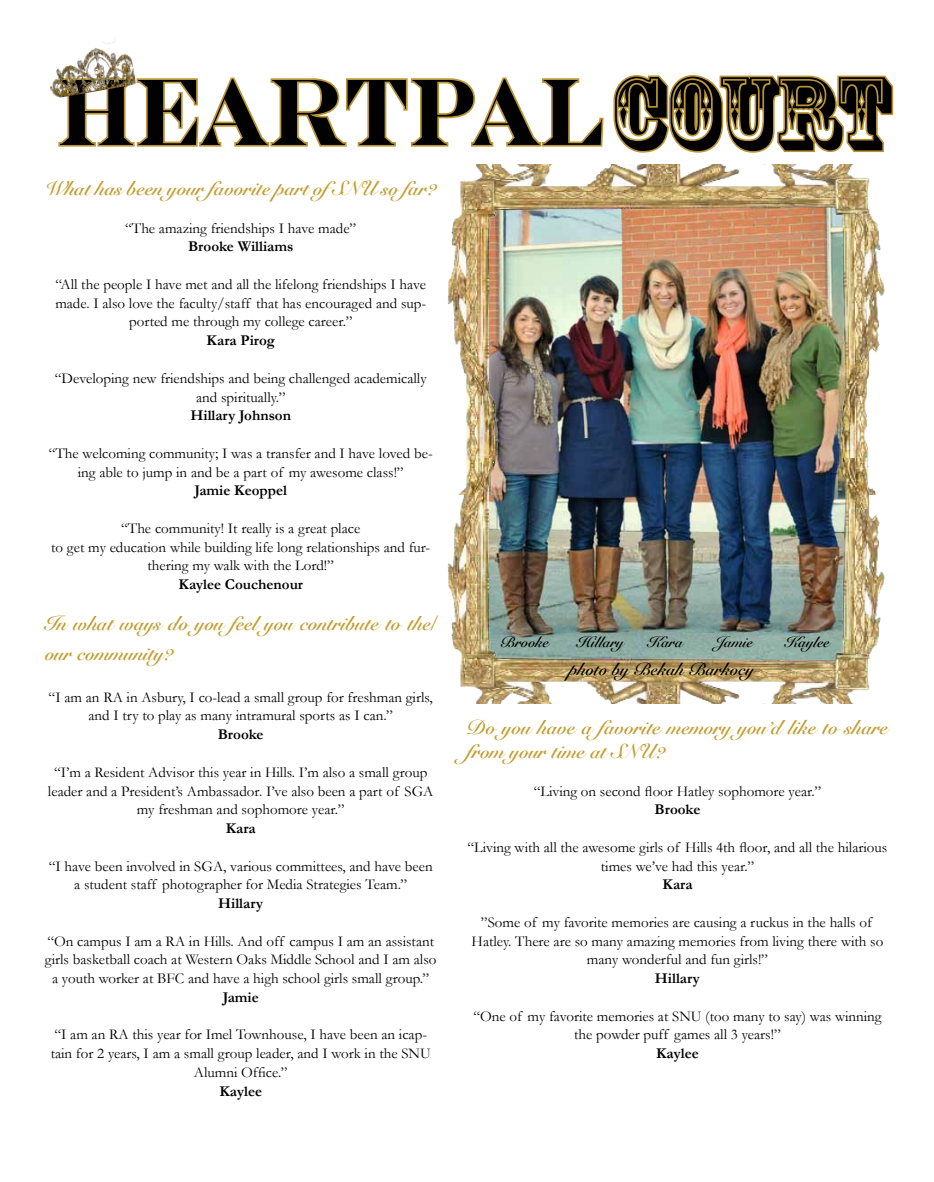
<style>
.page{position:relative;width:934px;height:1182px;background:#fff}
.page>*{position:absolute;margin:0;border:0;box-sizing:border-box;transform-origin:0 0}
.t1{font:700 95.12px "Engravers";color:#000;scale:.74 1}
.t2{font:700 20px/30px "Snell Roundhand";color:#c19d2f}
.t3{font:700 17.5px "Snell Roundhand";color:#000}
.t4{font:15px/18.8px "Garamond";color:#000;text-align:center}
.t5{font:700 15px "Garamond";color:#000}
.t6{font:700 15px "Snell Roundhand";color:#000}
.s1{font-family:"Rosewood Std";font-weight:400;font-size:97.5px}
</style>
<div class="page">
<svg style="left:613px;top:75px;width:281px;height:78px"></svg>
<svg style="left:58px;top:77px;width:546px;height:70px"></svg>
<img style="left:50px;top:38px;width:86px;height:63px">
<img style="left:448px;top:164px;width:437px;height:294px">
<img style="left:448px;top:458px;width:437px;height:245px">
<h1 class="t1" style="left:57px;top:56px;width:1124px">HEARTPAL<span class="s1">COURT</span></h1>
<h2 class="t2" style="left:45px;top:174px;width:393px">What has been your favorite part ofSNU so far?</h2>
<p class="t4" style="left:125px;top:218px;width:233px">“The amazing friendships I have made”</p>
<p class="t5" style="left:188px;top:238px;width:107px">Brooke Williams</p>
<p class="t4" style="left:55px;top:275px;width:372px">“All the people I have met and all the lifelong friendships I have made. I also love the faculty/staff that has encouraged and sup&shy;ported me through my college career.”</p>
<p class="t5" style="left:207px;top:331px;width:70px">Kara Pirog</p>
<p class="t4" style="left:55px;top:368px;width:373px">“Developing new friendships and being challenged academically and spiritually.”</p>
<p class="t5" style="left:190px;top:406px;width:102px">Hillary Johnson</p>
<p class="t4" style="left:49px;top:443px;width:385px">“The welcoming community; I was a transfer and I have loved be&shy;ing able to jump in and be a part of my awesome class!”</p>
<p class="t5" style="left:194px;top:481px;width:94px">Jamie Keoppel</p>
<p class="t4" style="left:51px;top:518px;width:381px">“The community! It really is a great place<br>to get my education while building life long relationships and fur&shy;thering my walk with the Lord!”</p>
<p class="t5" style="left:178px;top:575px;width:126px">Kaylee Couchenour</p>
<h2 class="t2" style="left:45px;top:608px;width:393px">In what ways do you feel you contribute to the/ our community?</h2>
<p class="t4" style="left:49px;top:687px;width:386px">“I am an RA in Asbury, I co-lead a small group for freshman girls, and I try to play as many intramural sports as I can.”</p>
<p class="t5" style="left:218px;top:725px;width:47px">Brooke</p>
<p class="t4" style="left:48px;top:762px;width:387px">“I’m a Resident Advisor this year in Hills. I’m also a small group leader and a President’s Ambassador. I’ve also been a part of SGA my freshman and sophomore year.”</p>
<p class="t5" style="left:226px;top:819px;width:32px">Kara</p>
<p class="t4" style="left:49px;top:856px;width:385px">“I have been involved in SGA, various committees, and have been a student staff photographer for Media Strategies Team.”</p>
<p class="t5" style="left:218px;top:894px;width:47px">Hillary</p>
<p class="t4" style="left:45px;top:931px;width:393px">“On campus I am a RA in Hills. And off campus I am an assistant girls basketball coach at Western Oaks Middle School and I am also a youth worker at BFC and have a high school girls small group.”</p>
<p class="t5" style="left:223px;top:988px;width:38px">Jamie</p>
<p class="t4" style="left:51px;top:1025px;width:382px">“I am an RA this year for Imel Townhouse, I have been an icap&shy;tain for 2 years, I am a small group leader, and I work in the SNU<br>Alumni Office.”</p>
<p class="t5" style="left:219px;top:1081px;width:44px">Kaylee</p>
<p class="t6" style="left:501px;top:633px;width:50px">Brooke</p>
<p class="t6" style="left:577px;top:633px;width:48px">Hillary</p>
<p class="t6" style="left:648px;top:633px;width:37px">Kara</p>
<p class="t6" style="left:715px;top:633px;width:39px">Jamie</p>
<p class="t6" style="left:785px;top:633px;width:46px">Kaylee</p>
<p class="t3" style="left:569px;top:658px;width:187px">photo by Bekah Barkocy</p>
<h2 class="t2" style="left:467px;top:716px;width:422px;line-height:24px">Do you have a favorite memory you’d like to share from your time at SNU?</h2>
<p class="t4" style="left:534px;top:781px;width:289px">“Living on second floor Hatley sophomore year.”</p>
<p class="t5" style="left:654px;top:800px;width:47px">Brooke</p>
<p class="t4" style="left:467px;top:837px;width:421px">“Living with all the awesome girls of Hills 4th floor, and all the hilarious times we’ve had this year.”</p>
<p class="t5" style="left:662px;top:875px;width:32px">Kara</p>
<p class="t4" style="left:472px;top:912px;width:413px">”Some of my favorite memories are causing a ruckus in the halls of<br>Hatley. There are so many amazing memories from living there with so many wonderful and fun girls!”</p>
<p class="t5" style="left:655px;top:969px;width:47px">Hillary</p>
<p class="t4" style="left:473px;top:1006px;width:410px">“One of my favorite memories at SNU (too many to say) was winning the powder puff games all 3 years!”</p>
<p class="t5" style="left:656px;top:1044px;width:44px">Kaylee</p>
</div>
